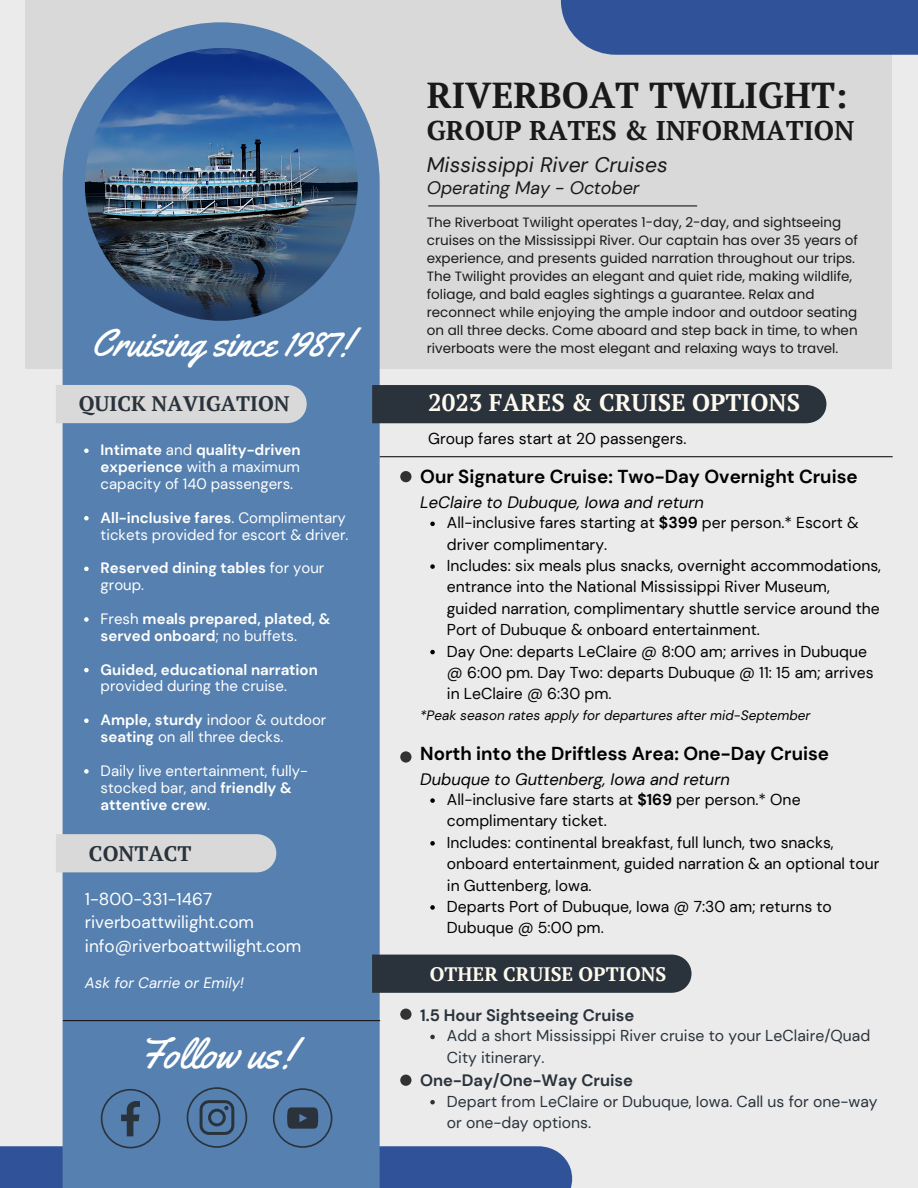
<style>
.page{position:relative;width:918px;height:1188px;background:#ebebeb}
.page>*{position:absolute;margin:0;border:0;box-sizing:border-box;transform-origin:0 0}
.t1{font:42px "Yellowtail";color:#fff}
.t2{font:39px "Yellowtail";color:#fff}
.t3{font:700 36px "PT Serif";color:#191919}
.t4{font:700 27px "PT Serif";color:#191919}
.t5{font:700 24px "PT Serif";color:#fffaef}
.t6{font:italic 21px "DM Sans";color:#191919}
.t7{font:700 21px "PT Serif";color:#2a323b}
.t8{font:700 19.5px "PT Serif";color:#fffaef}
.t9{font:700 18.75px "DM Sans";color:#000}
.t10{font:italic 18px "DM Sans";color:#191919}
.t11{font:17.25px/23.7px "DM Sans";color:#fff}
.t12{font:italic 16.5px "DM Sans";color:#000}
.t13{font:700 16.5px "DM Sans";color:#2a323b}
.t14{font:15.75px/21.3px "DM Sans";color:#000}
.t15{font:15.75px/21.3px "DM Sans";color:#2a323b}
.t16{font:15px/16.8px "DM Sans";color:#fff}
.t17{font:700 15px/16.8px "DM Sans";color:#fff}
.t18{font:italic 15px "DM Sans";color:#fff}
.t19{font:13.5px/18px "Poppins";color:#191919}
.t20{font:italic 13.5px "DM Sans";color:#000}
.s1{font-weight:700}
.s2{font-weight:400}
</style>
<div class="page">
<div style="left:26px;top:0;width:866px;height:368px;background:#d9d9d9"></div>
<div style="left:63px;top:22px;width:317px;height:1065px;background:#5580af"></div>
<div style="left:56px;top:385px;width:251px;height:38px;background:#d9d9d9"></div>
<div style="left:372px;top:385px;width:454px;height:38px;background:#2a323b"></div>
<div style="left:372px;top:955px;width:320px;height:38px;background:#2a323b"></div>
<div style="left:56px;top:834px;width:220px;height:38px;background:#d9d9d9"></div>
<div style="left:561px;top:0;width:357px;height:55px;background:#2f5299"></div>
<img style="left:85px;top:48px;width:273px;height:273px;border-radius:50%">
<hr style="left:428px;top:205px;width:269px;height:1px;background:#191919">
<div style="left:400px;top:751px;width:12px;height:12px;background:#323232;border-radius:50%"></div>
<div style="left:400px;top:471px;width:12px;height:11px;background:#323232;border-radius:50%"></div>
<hr style="left:380px;top:456px;width:513px;height:1px;background:#191919">
<div style="left:400px;top:1009px;width:12px;height:11px;background:#323232;border-radius:50%"></div>
<div style="left:400px;top:1075px;width:12px;height:11px;background:#323232;border-radius:50%"></div>
<svg style="left:84px;top:448px;width:5px;height:5px"></svg>
<svg style="left:84px;top:516px;width:5px;height:4px"></svg>
<svg style="left:84px;top:567px;width:5px;height:4px"></svg>
<svg style="left:84px;top:617px;width:5px;height:5px"></svg>
<svg style="left:84px;top:668px;width:5px;height:4px"></svg>
<svg style="left:84px;top:718px;width:5px;height:5px"></svg>
<svg style="left:84px;top:769px;width:5px;height:5px"></svg>
<svg style="left:430px;top:522px;width:5px;height:4px"></svg>
<svg style="left:430px;top:564px;width:5px;height:5px"></svg>
<svg style="left:430px;top:650px;width:5px;height:4px"></svg>
<svg style="left:430px;top:798px;width:5px;height:5px"></svg>
<svg style="left:430px;top:841px;width:5px;height:5px"></svg>
<svg style="left:430px;top:905px;width:5px;height:5px"></svg>
<svg style="left:430px;top:1035px;width:5px;height:4px"></svg>
<svg style="left:0;top:1087px;width:572px;height:101px"></svg>
<hr style="left:63px;top:1020px;width:317px;height:1px;background:#191919">
<h3 class="t3" style="left:427px;top:70px;width:422px">RIVERBOAT TWILIGHT:</h3>
<h2 class="t2" style="left:92px;top:318px;width:261px">Cruising since 1987!</h2>
<h3 class="t4" style="left:427px;top:112px;width:429px">GROUP RATES &amp; INFORMATION</h3>
<h3 class="t6" style="left:427px;top:151px;width:243px">Mississippi River Cruises</h3>
<p class="t10" style="left:427px;top:176px;width:214px">Operating May - October</p>
<p class="t19" style="left:427px;top:213px;width:433px">The Riverboat Twilight operates 1-day, 2-day, and sightseeing cruises on the Mississippi River. Our captain has over 35 years of experience, and presents guided narration throughout our trips.<br>The Twilight provides an elegant and quiet ride, making wildlife, foliage, and bald eagles sightings a guarantee. Relax and reconnect while enjoying the ample indoor and outdoor seating on all three decks. Come aboard and step back in time, to when riverboats were the most elegant and relaxing ways to travel.</p>
<h3 class="t7" style="left:79px;top:390px;width:213px">QUICK NAVIGATION</h3>
<h3 class="t5" style="left:428px;top:386px;width:373px">2023 FARES &amp; CRUISE OPTIONS</h3>
<p class="t16" style="left:101px;top:442px;width:202px;text-align:justify"><span class="s1">Intimate</span> and <span class="s1">quality-driven experience</span> with a maximum capacity of 140 passengers.</p>
<p class="t16" style="left:101px;top:509px;width:249px"><span class="s1">All-inclusive fares</span>. Complimentary tickets provided for escort &amp; driver.</p>
<p class="t17" style="left:101px;top:560px;width:225px">Reserved dining tables <span class="s2">for your group.</span></p>
<p class="t17" style="left:101px;top:610px;width:231px"><span class="s2">Fresh</span> meals prepared, plated, &amp; served onboard<span class="s2">; no buffets.</span></p>
<p class="t17" style="left:101px;top:661px;width:219px">Guided, educational narration</p>
<p class="t16" style="left:101px;top:678px;width:188px">provided during the cruise.</p>
<p class="t16" style="left:101px;top:712px;width:227px"><span class="s1">Ample, sturdy</span> indoor &amp; outdoor <span class="s1">seating</span> on all three decks.</p>
<p class="t16" style="left:101px;top:762px;width:209px">Daily live entertainment, fully&shy;stocked bar, and <span class="s1">friendly &amp; attentive crew</span>.</p>
<h3 class="t7" style="left:89px;top:839px;width:104px">CONTACT</h3>
<p class="t11" style="left:85px;top:887px;width:218px">1-800-331-1467 riverboattwilight.com info@riverboattwilight.com</p>
<p class="t18" style="left:85px;top:973px;width:160px">Ask for Carrie or Emily!</p>
<h1 class="t1" style="left:139px;top:1027px;width:156px">Follow us!</h1>
<p class="t14" style="left:428px;top:428px;width:260px">Group fares start at 20 passengers.</p>
<p class="t9" style="left:420px;top:465px;width:439px">Our Signature Cruise: Two-Day Overnight Cruise</p>
<p class="t12" style="left:420px;top:492px;width:285px">LeClaire to Dubuque, Iowa and return</p>
<p class="t14" style="left:447px;top:512px;width:436px">All-inclusive fares starting at <span class="s1">$399</span> per person.* Escort &amp; driver complimentary.<br>Includes: six meals plus snacks, overnight accommodations, entrance into the National Mississippi River Museum, guided narration, complimentary shuttle service around the Port of Dubuque &amp; onboard entertainment.<br>Day One: departs LeClaire @ 8:00 am; arrives in Dubuque @ 6:00 pm. Day Two: departs Dubuque @ 11: 15 am; arrives in LeClaire @ 6:30 pm.</p>
<p class="t20" style="left:420px;top:706px;width:392px">*Peak season rates apply for departures after mid-September</p>
<p class="t9" style="left:420px;top:741px;width:410px">North into the Driftless Area: One-Day Cruise</p>
<p class="t12" style="left:420px;top:768px;width:311px">Dubuque to Guttenberg, Iowa and return</p>
<p class="t14" style="left:447px;top:789px;width:434px">All-inclusive fare starts at <span class="s1">$169</span> per person.* One complimentary ticket.<br>Includes: continental breakfast, full lunch, two snacks, onboard entertainment, guided narration &amp; an optional tour in Guttenberg, Iowa.<br>Departs Port of Dubuque, Iowa @ 7:30 am; returns to Dubuque @ 5:00 pm.</p>
<p class="t8" style="left:430px;top:961px;width:238px">OTHER CRUISE OPTIONS</p>
<p class="t13" style="left:420px;top:1005px;width:216px">1.5 Hour Sightseeing Cruise</p>
<p class="t15" style="left:447px;top:1025px;width:425px">Add a short Mississippi River cruise to your LeClaire/Quad<br>City itinerary.</p>
<p class="t15" style="left:447px;top:1091px;width:432px">Depart from LeClaire or Dubuque, Iowa. Call us for one-way or one-day options.</p>
<p class="t13" style="left:420px;top:1070px;width:214px">One-Day/One-Way Cruise</p>
</div>
